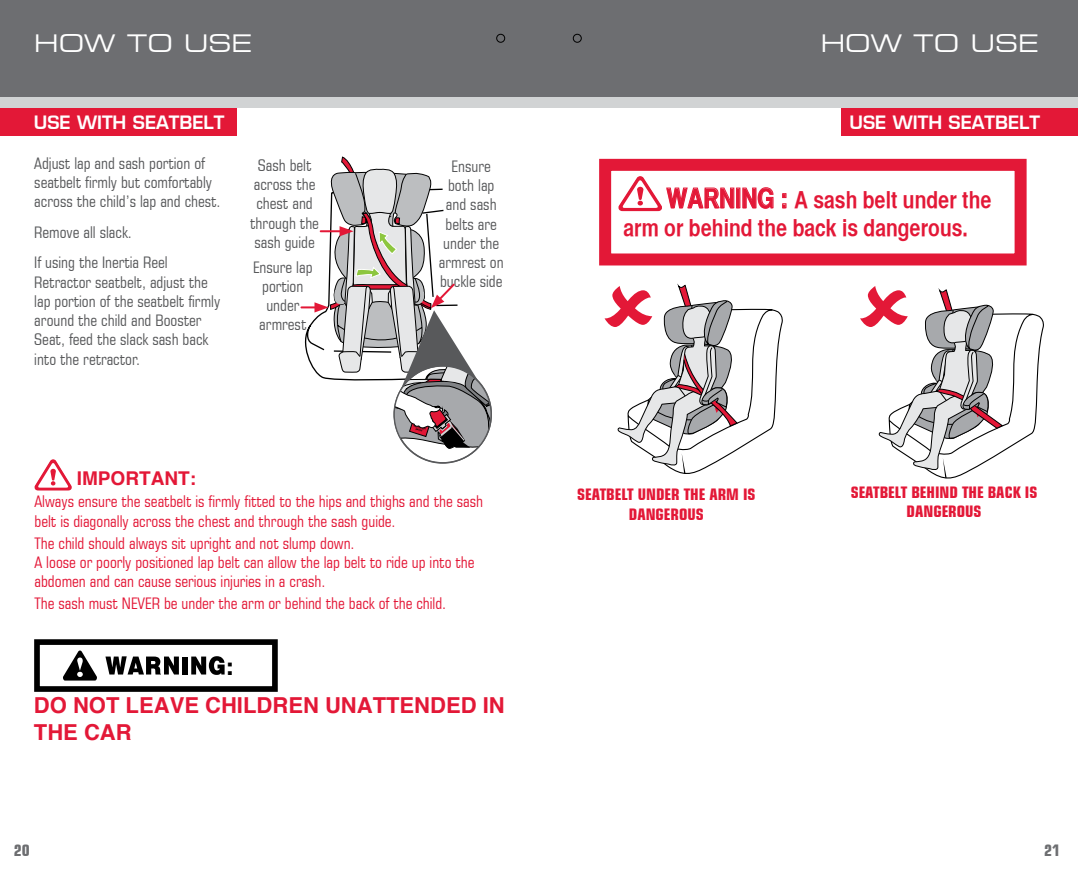
<style>
.page{position:relative;width:1078px;height:879px;background:#fff}
.page>*{position:absolute;margin:0;border:0;box-sizing:border-box;transform-origin:0 0}
.t1{font:expanded 24px "Square 721 BT";color:#fff}
.t2{font:23.6px/28.2px "Helvetica CY Bold";color:#e31837}
.t3{font:700 22px/26.4px "Helvetica";color:#e31837}
.t4{font:900 condensed 22px "Swiss 721 BT";color:#000}
.t5{font:700 19px "Helvetica";color:#e31837}
.t6{font:18px "Square 721 Dm Normal";color:#fff}
.t7{font:condensed 16px/19.2px "Square 721 BT";color:#58595b;text-align:center}
.t8{font:condensed 16px/19.2px "Square 721 BT";color:#e31837}
.t9{font:700 condensed 16px/19.2px "Square 721 BT";color:#e31837;text-align:center}
.t10{font:700 condensed 16px "Square 721 BT";color:#6d6e71}
.t11{font:700 2.6px/3.2px "Arial";color:#000;text-align:center}
.s1{font-size:27px}
</style>
<div class="page">
<div style="left:0;top:0;width:1077px;height:98px;background:#6d6e71"></div>
<div style="left:0;top:98px;width:1077px;height:10px;background:#d1d3d4"></div>
<div style="left:573px;top:34px;width:8px;height:9px;border:1px solid #000;border-radius:50%"></div>
<div style="left:496px;top:34px;width:9px;height:9px;border:1px solid #000;border-radius:50%"></div>
<div style="left:0;top:108px;width:236px;height:28px;background:#e31837"></div>
<div style="left:34px;top:639px;width:244px;height:53px;border:6px solid #000"></div>
<svg style="left:105px;top:656px;width:74px;height:18px"></svg>
<div style="left:182px;top:656px;width:5px;height:18px;background:#000"></div>
<svg style="left:191px;top:656px;width:33px;height:19px"></svg>
<svg style="left:63px;top:650px;width:34px;height:30px"></svg>
<svg style="left:300px;top:156px;width:191px;height:294px"></svg>
<div style="left:841px;top:108px;width:236px;height:27px;background:#e31837"></div>
<svg style="left:34px;top:459px;width:38px;height:32px"></svg>
<svg style="left:604px;top:285px;width:179px;height:189px"></svg>
<div style="left:599px;top:159px;width:427px;height:106px;border:12px solid #e31837"></div>
<div style="left:736px;top:188px;width:4px;height:20px;border:1px solid #e31837"></div>
<svg style="left:742px;top:187px;width:31px;height:22px"></svg>
<svg style="left:782px;top:193px;width:4px;height:15px"></svg>
<svg style="left:618px;top:176px;width:116px;height:36px"></svg>
<svg style="left:860px;top:286px;width:184px;height:193px"></svg>
<h1 class="t1" style="left:34px;top:29px;width:219px">HOW TO USE</h1>
<h1 class="t1" style="left:820px;top:29px;width:219px">HOW TO USE</h1>
<p class="t6" style="left:34px;top:111px;width:192px">USE WITH SEATBELT</p>
<p class="t7" style="left:34px;top:153px;width:188px;text-align:left">Adjust lap and sash portion of seatbelt firmly but comfortably across the child’s lap and chest.</p>
<p class="t7" style="left:34px;top:217px;width:135px;line-height:30.6px;text-align:left">Remove all slack.<br>If using the Inertia Reel</p>
<p class="t7" style="left:34px;top:272px;width:187px;text-align:left">Retractor seatbelt, adjust the lap portion of the seatbelt firmly around the child and Booster<br>Seat, feed the slack sash back into the retractor.</p>
<p class="t7" style="left:250px;top:156px;width:70px">Sash belt across the chest and through the sash guide</p>
<p class="t7" style="left:253px;top:257px;width:61px">Ensure lap portion under armrest</p>
<p class="t7" style="left:438px;top:156px;width:66px">Ensure both lap and sash belts are under the armrest on buckle side</p>
<p class="t11" style="left:414px;top:423px;width:14px;rotate:18deg">BOOSTER<br>PATH</p>
<p class="t5" style="left:77px;top:461px;width:121px">IMPORTANT:</p>
<p class="t8" style="left:35px;top:492px;width:450px">Always ensure the seatbelt is firmly fitted to the hips and thighs and the sash belt is diagonally across the chest and through the sash guide.</p>
<p class="t8" style="left:35px;top:533px;width:441px">The child should always sit upright and not slump down.<br>A loose or poorly positioned lap belt can allow the lap belt to ride up into the abdomen and can cause serious injuries in a crash.</p>
<p class="t8" style="left:35px;top:593px;width:413px">The sash must NEVER be under the arm or behind the back of the child.</p>
<h3 class="t4" style="left:227px;top:653px;width:8px">:</h3>
<h3 class="t3" style="left:34px;top:691px;width:472px">DO NOT LEAVE CHILDREN UNATTENDED IN<br>THE CAR</h3>
<p class="t6" style="left:849px;top:111px;width:192px">USE WITH SEATBELT</p>
<h2 class="t2" style="left:623px;top:185px;width:369px;text-indent:43px"><span class="s1">WARNING :</span> A sash belt under the arm or behind the back is dangerous.</h2>
<p class="t9" style="left:577px;top:485px;width:180px">SEATBELT UNDER THE ARM IS<br>DANGEROUS</p>
<p class="t9" style="left:850px;top:482px;width:188px">SEATBELT BEHIND THE BACK IS<br>DANGEROUS</p>
<p class="t10" style="left:14px;top:840px;width:18px">20</p>
<p class="t10" style="left:1043px;top:840px;width:17px">21</p>
</div>
